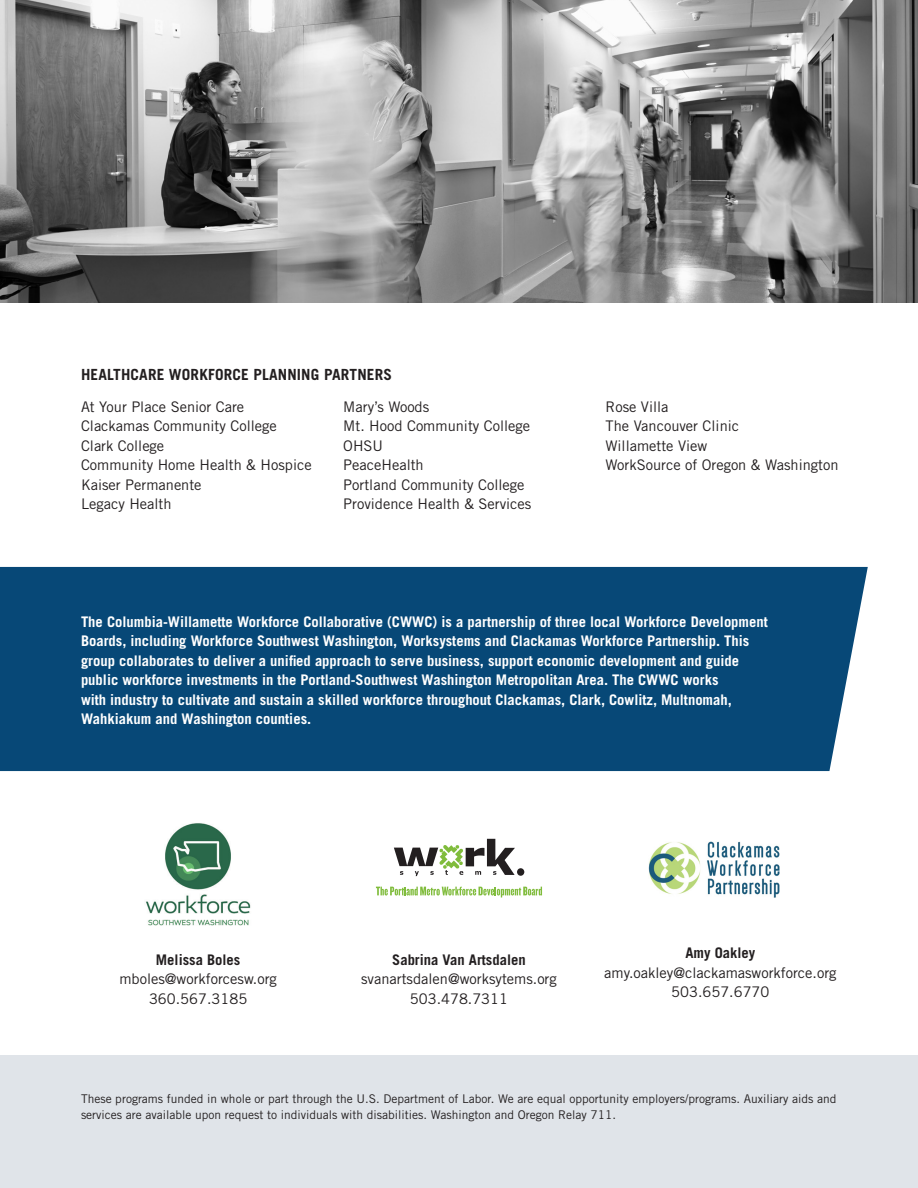
<style>
.page{position:relative;width:918px;height:1188px;background:#fff}
.page>*{position:absolute;margin:0;border:0;box-sizing:border-box;transform-origin:0 0}
.Graphic_Header{font:700 15.3px "Trade Gothic LT Std";letter-spacing:.01em;color:#231f20}
.Basic_Body{font:700 14.7px/19.5px "Trade Gothic LT Std";color:#fff}
.list{font:14.7px "Trade Gothic LT Std";color:#231f20}
.list-2{font:700 14.7px "Trade Gothic LT Std";color:#231f20}
.Basic_Body-2{font:12px/16.5px "Trade Gothic LT Std";color:#231f20}
</style>
<div class="page">
<img style="left:649px;top:842px;width:131px;height:56px">
<div style="left:0;top:567px;width:868px;height:204px;background:#074877"></div>
<img style="left:145px;top:823px;width:106px;height:103px">
<svg style="left:394px;top:839px;width:121px;height:37px"></svg>
<div style="left:517px;top:868px;width:7px;height:8px;background:#231f20;border-radius:50%"></div>
<svg style="left:376px;top:887px;width:166px;height:11px"></svg>
<div style="left:0;top:1056px;width:918px;height:132px;background:#e0e4e9"></div>
<img style="left:0;top:0;width:918px;height:302px">
<p class="Graphic_Header" style="left:81px;top:366px;width:313px">HEALTHCARE WORKFORCE PLANNING PARTNERS</p>
<p class="list" style="left:81px;top:398px;width:165px">At Your Place Senior Care</p>
<p class="list" style="left:81px;top:417px;width:197px">Clackamas Community College</p>
<p class="list" style="left:81px;top:437px;width:85px">Clark College</p>
<p class="list" style="left:81px;top:456px;width:232px">Community Home Health &amp; Hospice</p>
<p class="list" style="left:81px;top:476px;width:122px">Kaiser Permanente</p>
<p class="list" style="left:81px;top:495px;width:92px">Legacy Health</p>
<p class="list" style="left:343px;top:398px;width:87px">Mary’s Woods</p>
<p class="list" style="left:343px;top:417px;width:188px">Mt. Hood Community College</p>
<p class="list" style="left:343px;top:437px;width:41px">OHSU</p>
<p class="list" style="left:343px;top:456px;width:82px">PeaceHealth</p>
<p class="list" style="left:343px;top:476px;width:183px">Portland Community College</p>
<p class="list" style="left:343px;top:495px;width:190px">Providence Health &amp; Services</p>
<p class="list" style="left:606px;top:398px;width:64px">Rose Villa</p>
<p class="list" style="left:606px;top:417px;width:135px">The Vancouver Clinic</p>
<p class="list" style="left:606px;top:437px;width:103px">Willamette View</p>
<p class="list" style="left:606px;top:456px;width:234px">WorkSource of Oregon &amp; Washington</p>
<p class="Basic_Body" style="left:81px;top:612px;width:688px">The Columbia-Willamette Workforce Collaborative (CWWC) is a partnership of three local Workforce Development Boards, including Workforce Southwest Washington, Worksystems and Clackamas Workforce Partnership. This group collaborates to deliver a unified approach to serve business, support economic development and guide public workforce investments in the Portland-Southwest Washington Metropolitan Area. The CWWC works<br>with industry to cultivate and sustain a skilled workforce throughout Clackamas, Clark, Cowlitz, Multnomah, Wahkiakum and Washington counties.</p>
<p class="list-2" style="left:156px;top:951px;width:86px">Melissa Boles</p>
<p class="list" style="left:119px;top:970px;width:159px">mboles@workforcesw.org</p>
<p class="list" style="left:149px;top:990px;width:100px">360.567.3185</p>
<p class="list-2" style="left:392px;top:951px;width:135px">Sabrina Van Artsdalen</p>
<p class="list" style="left:361px;top:970px;width:197px">svanartsdalen@worksytems.org</p>
<p class="list" style="left:410px;top:990px;width:100px">503.478.7311</p>
<p class="list-2" style="left:685px;top:944px;width:71px">Amy Oakley</p>
<p class="list" style="left:604px;top:964px;width:234px">amy.oakley@clackamasworkforce.org</p>
<p class="list" style="left:671px;top:983px;width:100px">503.657.6770</p>
<p class="Basic_Body-2" style="left:81px;top:1090px;width:757px">These programs funded in whole or part through the U.S. Department of Labor. We are equal opportunity employers/programs. Auxiliary aids and services are available upon request to individuals with disabilities. Washington and Oregon Relay 711.</p>
</div>
